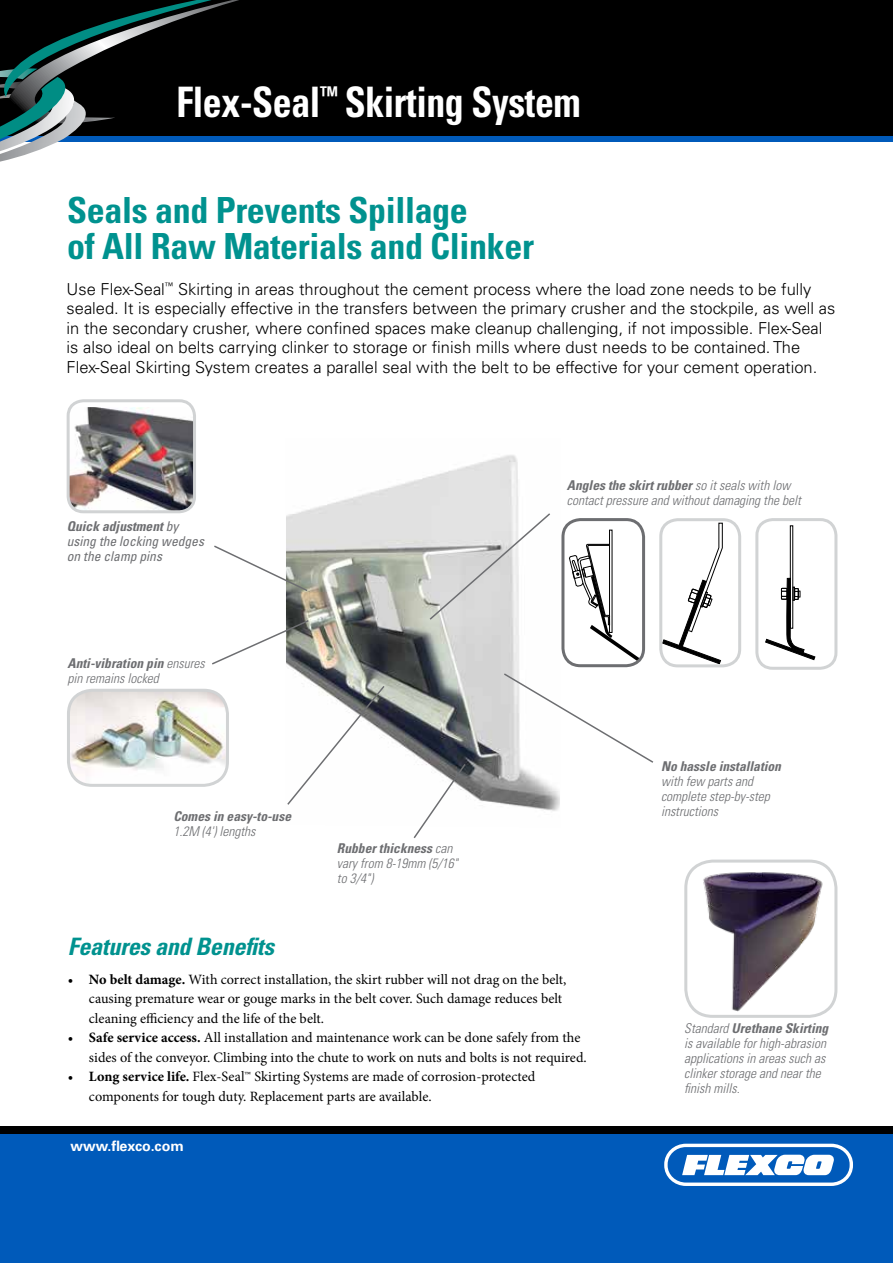
<style>
.page{position:relative;width:893px;height:1263px;background:#fff}
.page>*{position:absolute;margin:0;border:0;box-sizing:border-box;transform-origin:0 0}
.t1{font:700 condensed 42px "Univers LT Std";letter-spacing:-.01em;color:#fff;scale:.9 1}
.t2{font:700 condensed 36px/36px "Univers LT Std";letter-spacing:-.01em;color:#00928f}
.t3{font:italic 700 condensed 24px "Univers LT Std";letter-spacing:-.01em;color:#00928f}
.t4{font:300 16.5px/19.5px "Univers LT Std";color:#000}
.t5{font:14.25px/19.5px "Minion Pro";letter-spacing:-.005em;color:#000}
.t6{font:700 14.25px "Univers LT Std";color:#fff}
.t7{font:italic 300 condensed 13.5px/15px "Univers LT Std";color:#6d6e71}
.t8{font:italic condensed 13.5px/15px "Univers LT Std";color:#6d6e71}
.t9{font:italic 700 condensed 13.5px "Univers LT Std";color:#6d6e71}
.s1{font-weight:700}
</style>
<div class="page">
<div style="left:0;top:135px;width:893px;height:7px;background:#005aba"></div>
<div style="left:0;top:0;width:893px;height:136px;background:#000"></div>
<svg style="left:0;top:0;width:239px;height:162px"></svg>
<img style="left:286px;top:455px;width:274px;height:356px">
<img style="left:68px;top:407px;width:127px;height:105px">
<div style="left:67px;top:399px;width:129px;height:114px;border:3px solid #d1d3d4;border-radius:15px"></div>
<div style="left:609px;top:530px;width:3px;height:103px;border:1px solid #000"></div>
<svg style="left:569px;top:544px;width:75px;height:119px"></svg>
<div style="left:561px;top:518px;width:84px;height:149px;border:3px solid #6d6e71;border-radius:17px"></div>
<div style="left:790px;top:525px;width:3px;height:103px;border:1px solid #000"></div>
<svg style="left:765px;top:578px;width:50px;height:82px"></svg>
<div style="left:755px;top:518px;width:82px;height:152px;border:3px solid #d1d3d4;border-radius:16px"></div>
<svg style="left:663px;top:523px;width:60px;height:141px"></svg>
<div style="left:659px;top:518px;width:82px;height:149px;border:3px solid #d1d3d4;border-radius:17px"></div>
<img style="left:69px;top:690px;width:156px;height:93px">
<div style="left:67px;top:689px;width:162px;height:98px;border:3px solid #d1d3d4;border-radius:24px"></div>
<svg style="left:428px;top:512px;width:124px;height:109px"></svg>
<svg style="left:214px;top:544px;width:95px;height:48px"></svg>
<svg style="left:212px;top:619px;width:98px;height:47px"></svg>
<svg style="left:412px;top:762px;width:55px;height:76px"></svg>
<svg style="left:502px;top:672px;width:152px;height:92px"></svg>
<svg style="left:286px;top:684px;width:100px;height:122px"></svg>
<div style="left:0;top:1134px;width:893px;height:129px;background:#005aba"></div>
<div style="left:0;top:1127px;width:893px;height:7px;background:#000"></div>
<svg style="left:664px;top:1144px;width:189px;height:42px"></svg>
<img style="left:696px;top:869px;width:132px;height:144px">
<div style="left:684px;top:859px;width:153px;height:159px;border:3px solid #d1d3d4;border-radius:27px"></div>
<h1 class="t1" style="left:176px;top:76px;width:451px">Flex-Seal<sup>™</sup> Skirting System</h1>
<h2 class="t2" style="left:67px;top:192px;width:468px">Seals and Prevents Spillage<br>of All Raw Materials and Clinker</h2>
<p class="t4" style="left:67px;top:279px;width:770px">Use Flex-Seal<sup>™</sup> Skirting in areas throughout the cement process where the load zone needs to be fully sealed. It is especially effective in the transfers between the primary crusher and the stockpile, as well as in the secondary crusher, where confined spaces make cleanup challenging, if not impossible. Flex-Seal is also ideal on belts carrying clinker to storage or finish mills where dust needs to be contained. The Flex-Seal Skirting System creates a parallel seal with the belt to be effective for your cement operation.</p>
<p class="t8" style="left:67px;top:519px;width:139px"><span class="s1">Quick adjustment</span> by using the locking wedges on the clamp pins</p>
<p class="t7" style="left:67px;top:656px;width:139px"><span class="s1">Anti-vibration pin</span> ensures pin remains locked</p>
<p class="t9" style="left:173px;top:807px;width:119px">Comes in easy-to-use</p>
<p class="t7" style="left:173px;top:823px;width:84px">1.2M (4') lengths</p>
<p class="t7" style="left:337px;top:841px;width:123px"><span class="s1">Rubber thickness</span> can vary from 8-19mm (5/16" to 3/4")</p>
<p class="t7" style="left:567px;top:478px;width:235px"><span class="s1">Angles the skirt rubber</span> so it seals with low contact pressure and without damaging the belt</p>
<p class="t9" style="left:661px;top:758px;width:122px">No hassle installation</p>
<p class="t7" style="left:661px;top:774px;width:110px">with few parts and complete step-by-step instructions</p>
<h3 class="t3" style="left:68px;top:931px;width:208px">Features and Benefits</h3>
<p class="t5" style="left:89px;top:969px;width:479px;text-indent:-21px">• <span class="s1">No belt damage.</span> With correct installation, the skirt rubber will not drag on the belt, causing premature wear or gouge marks in the belt cover. Such damage reduces belt cleaning efficiency and the life of the belt.</p>
<p class="t5" style="left:89px;top:1028px;width:499px;text-indent:-21px">• <span class="s1">Safe service access.</span> All installation and maintenance work can be done safely from the sides of the conveyor. Climbing into the chute to work on nuts and bolts is not required.</p>
<p class="t5" style="left:89px;top:1067px;width:448px;text-indent:-21px">• <span class="s1">Long service life.</span> Flex-Seal™ Skirting Systems are made of corrosion-protected components for tough duty. Replacement parts are available.</p>
<p class="t6" style="left:71px;top:1137px;width:115px">www.flexco.com</p>
<p class="t7" style="left:684px;top:1020px;width:145px">Standard <span class="s1">Urethane Skirting </span>is available for high-abrasion applications in areas such as clinker storage and near the finish mills.</p>
</div>
